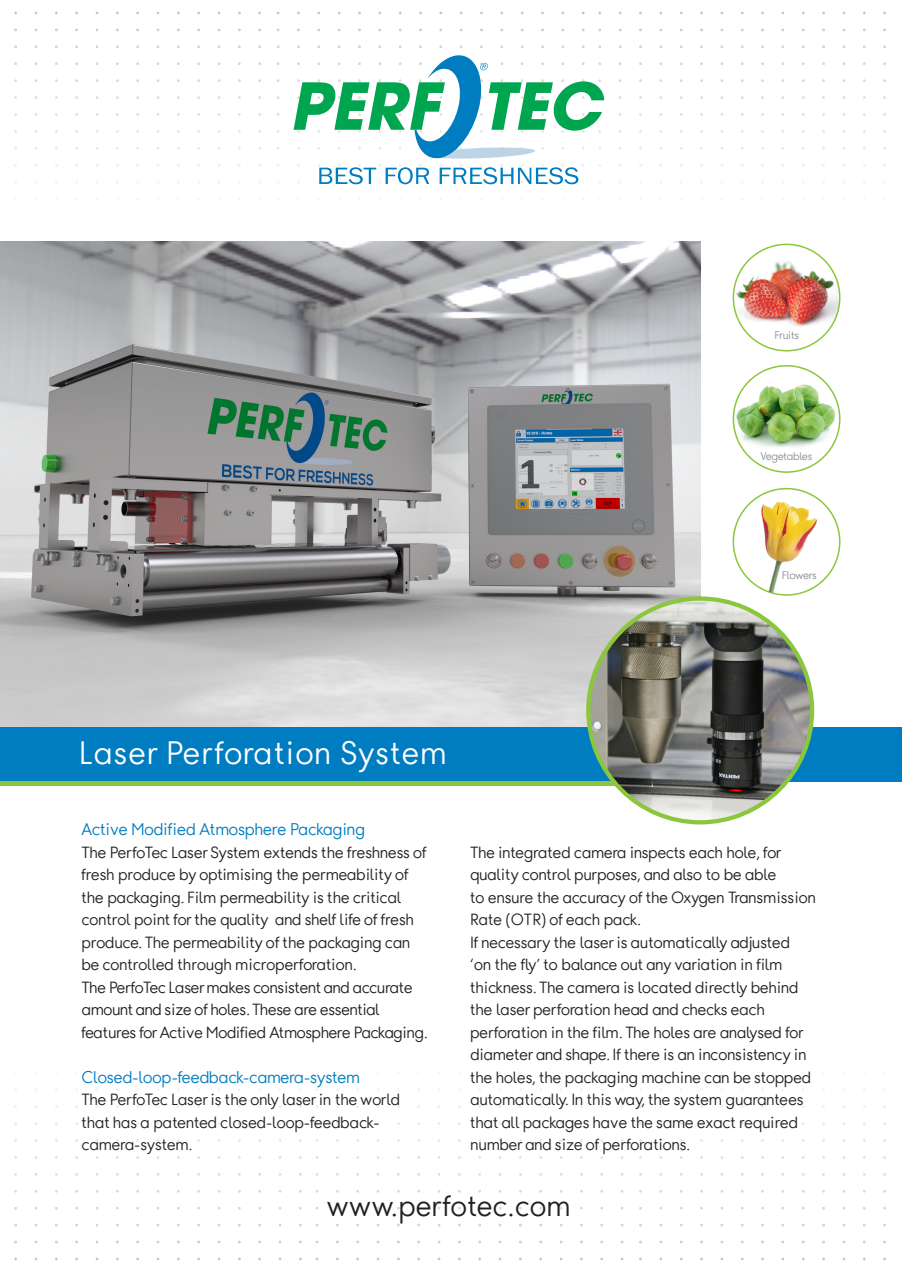
<style>
.page{position:relative;width:902px;height:1272px;background:#fff}
.page>*{position:absolute;margin:0;border:0;box-sizing:border-box;transform-origin:0 0}
.t1{font:300 33px "Thomas Headline";letter-spacing:.02em;color:#fff}
.t2{font:300 30px "Thomas Headline";letter-spacing:-.01em;color:#231f20}
.t3{font:300 17.25px "Thomas Headline";letter-spacing:-.03em;color:#007cc0}
.t4{font:300 16.5px/22.5px "Thomas Headline";letter-spacing:-.03em;color:#231f20}
.t5{font:300 11.25px "Thomas Headline";letter-spacing:-.03em;color:#878f96}
</style>
<div class="page">
<img style="left:0;top:241px;width:700px;height:486px">
<div style="left:0;top:727px;width:901px;height:54px;background:#007cc0"></div>
<div style="left:0;top:781px;width:785px;height:5px;background:#8bc63e"></div>
<img style="left:588px;top:598px;width:224px;height:224px;border-radius:112px">
<img style="left:735px;top:255px;width:103px;height:81px">
<div style="left:732px;top:244px;width:108px;height:107px;border:2px solid #8bc63e;border-radius:50%"></div>
<img style="left:735px;top:384px;width:104px;height:66px">
<div style="left:732px;top:365px;width:108px;height:108px;border:2px solid #8bc63e;border-radius:50%"></div>
<img style="left:733px;top:488px;width:106px;height:107px;border-radius:53px">
<svg style="left:539px;top:167px;width:2px;height:17px"></svg>
<svg style="left:541px;top:164px;width:43px;height:20px"></svg>
<svg style="left:539px;top:79px;width:65px;height:54px"></svg>
<svg style="left:293px;top:45px;width:246px;height:139px"></svg>
<p class="t5" style="left:774px;top:328px;width:26px">Fruits</p>
<p class="t5" style="left:760px;top:449px;width:53px">Vegetables</p>
<p class="t5" style="left:781px;top:568px;width:36px">Flowers</p>
<h1 class="t1" style="left:79px;top:733px;width:369px">Laser Perforation System</h1>
<p class="t3" style="left:82px;top:819px;width:285px">Active Modified Atmosphere Packaging</p>
<p class="t4" style="left:82px;top:840px;width:347px">The PerfoTec Laser System extends the freshness of fresh produce by optimising the permeability of the packaging. Film permeability is the critical control point for the quality and shelf life of fresh produce. The permeability of the packaging can be controlled through microperforation.<br>The PerfoTec Laser makes consistent and accurate amount and size of holes. These are essential features for Active Modified Atmosphere Packaging.</p>
<p class="t3" style="left:82px;top:1066px;width:280px">Closed-loop-feedback-camera-system</p>
<p class="t4" style="left:82px;top:1088px;width:320px">The PerfoTec Laser is the only laser in the world that has a patented closed-loop-feedback&shy;camera-system.</p>
<p class="t4" style="left:470px;top:840px;width:347px">The integrated camera inspects each hole, for quality control purposes, and also to be able<br>to ensure the accuracy of the Oxygen Transmission Rate (OTR) of each pack.<br>If necessary the laser is automatically adjusted<br>‘on the fly’ to balance out any variation in film thickness. The camera is located directly behind the laser perforation head and checks each perforation in the film. The holes are analysed for diameter and shape. If there is an inconsistency in the holes, the packaging machine can be stopped automatically. In this way, the system guarantees that all packages have the same exact required number and size of perforations.</p>
<h2 class="t2" style="left:327px;top:1188px;width:245px">www.perfotec.com</h2>
</div>
